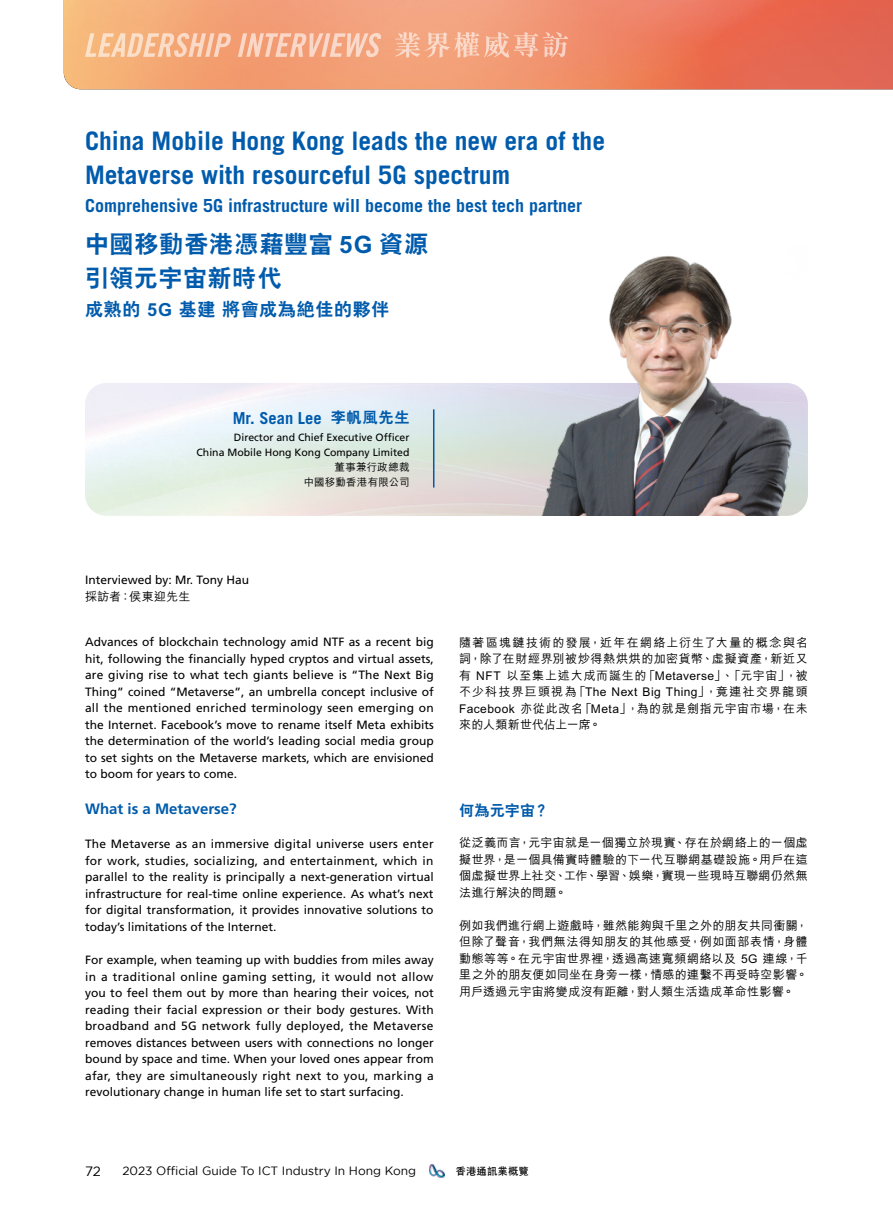
<style>
.page{position:relative;width:893px;height:1212px;background:#fff}
.page>*{position:absolute;margin:0;border:0;box-sizing:border-box;transform-origin:0 0}
.t1{font:700 25.5px "Trade Gothic";color:#005bac}
.t2{font:800 24px "C Hei 2 HK";letter-spacing:.035em;color:#005bac}
.t3{font:700 18px "Trade Gothic";color:#005bac}
.t4{font:800 18px "C Hei 2 HK";letter-spacing:.04em;color:#005bac}
.t5{font:700 16.5px "Trade Gothic";color:#005bac}
.t6{font:700 15px "Frutiger";color:#005bac}
.t7{font:800 15px "C Hei 2 HK";letter-spacing:.015em;color:#005bac}
.t8{font:13.5px "Gotham";color:#000}
.t9{font:12px/16.5px "Frutiger";color:#000;text-align:justify}
.t10{font:500 12px/16.5px "M Hei HK";letter-spacing:.03em;color:#000;text-align:justify}
.t11{font:12px "Gotham";color:#000}
.t12{font:10.5px "Frutiger";color:#000}
.t13{font:500 10.5px "M Hei HK";letter-spacing:.015em;color:#000}
.t14{font:700 10.5px "C Hei 2 HK";color:#000}
.s1{font-family:"C Hei 2 HK";font-weight:800;font-size:15px}
</style>
<div class="page">
<img style="left:64px;top:0;width:829px;height:89px">
<svg style="left:395px;top:32px;width:173px;height:26px;background:#f4b194"></svg>
<svg style="left:85px;top:33px;width:147px;height:24px;background:#f7c19c"></svg>
<svg style="left:238px;top:33px;width:143px;height:24px;background:#f5b99d"></svg>
<img style="left:459px;top:256px;width:349px;height:260px">
<hr style="left:433px;top:409px;width:1px;height:79px;background:#005bac">
<img style="left:430px;top:1164px;width:14px;height:14px">
<p class="t1" style="left:85px;top:125px;width:522px">China Mobile Hong Kong leads the new era of the</p>
<p class="t1" style="left:85px;top:159px;width:427px">Metaverse with resourceful 5G spectrum</p>
<p class="t3" style="left:85px;top:195px;width:499px">Comprehensive 5G infrastructure will become the best tech partner</p>
<p class="t2" style="left:85px;top:228px;width:345px">中國移動香港憑藉豐富 5G 資源</p>
<p class="t2" style="left:85px;top:262px;width:198px">引領元宇宙新時代</p>
<p class="t4" style="left:85px;top:297px;width:306px">成熟的 5G 基建 將會成為絕佳的夥伴</p>
<p class="t5" style="left:233px;top:407px;width:178px">Mr. Sean Lee <span class="s1">李帆風先生</span></p>
<p class="t12" style="left:234px;top:431px;width:177px">Director and Chief Executive Officer</p>
<p class="t12" style="left:197px;top:446px;width:214px">China Mobile Hong Kong Company Limited</p>
<p class="t13" style="left:335px;top:460px;width:76px">董事兼行政總裁</p>
<p class="t13" style="left:304px;top:475px;width:107px">中國移動香港有限公司</p>
<p class="t9" style="left:85px;top:572px;width:166px">Interviewed by: Mr. Tony Hau</p>
<p class="t10" style="left:85px;top:588px;width:107px">採訪者：侯東迎先生</p>
<p class="t9" style="left:85px;top:634px;width:350px">Advances of blockchain technology amid NTF as a recent big hit, following the financially hyped cryptos and virtual assets, are giving rise to what tech giants believe is “The Next Big Thing” coined “Metaverse”, an umbrella concept inclusive of all the mentioned enriched terminology seen emerging on the Internet. Facebook’s move to rename itself Meta exhibits the determination of the world’s leading social media group to set sights on the Metaverse markets, which are envisioned to boom for years to come.</p>
<p class="t6" style="left:85px;top:800px;width:153px">What is a Metaverse?</p>
<p class="t9" style="left:85px;top:836px;width:350px">The Metaverse as an immersive digital universe users enter for work, studies, socializing, and entertainment, which in parallel to the reality is principally a next-generation virtual infrastructure for real-time online experience. As what’s next for digital transformation, it provides innovative solutions to today’s limitations of the Internet.</p>
<p class="t9" style="left:85px;top:952px;width:350px">For example, when teaming up with buddies from miles away in a traditional online gaming setting, it would not allow you to feel them out by more than hearing their voices, not reading their facial expression or their body gestures. With broadband and 5G network fully deployed, the Metaverse removes distances between users with connections no longer bound by space and time. When your loved ones appear from afar, they are simultaneously right next to you, marking a revolutionary change in human life set to start surfacing.</p>
<p class="t10" style="left:459px;top:633px;width:350px">隨著區塊鏈技術的發展，近年在網絡上衍生了大量的概念與名詞，除了在財經界別被炒得熱烘烘的加密貨幣、虛擬資產，新近又有 NFT 以至集上述大成而誕生的「Metaverse」、「元宇宙」，被不少科技界巨頭視為「The Next Big Thing」，竟連社交界龍頭Facebook 亦從此改名「Meta」，為的就是劍指元宇宙市場，在未來的人類新世代佔上一席。</p>
<p class="t7" style="left:459px;top:801px;width:91px">何為元宇宙？</p>
<p class="t10" style="left:459px;top:833px;width:350px">從泛義而言，元宇宙就是一個獨立於現實、存在於網絡上的一個虛擬世界，是一個具備實時體驗的下一代互聯網基礎設施。用戶在這個虛擬世界上社交、工作、學習、娛樂，實現一些現時互聯網仍然無法進行解決的問題。</p>
<p class="t10" style="left:459px;top:916px;width:350px">例如我們進行網上遊戲時，雖然能夠與千里之外的朋友共同衝關，但除了聲音，我們無法得知朋友的其他感受，例如面部表情，身體動態等等。在元宇宙世界裡，透過高速寬頻網絡以及 5G 連線，千里之外的朋友便如同坐在身旁一樣，情感的連繫不再受時空影響。用戶透過元宇宙將變成沒有距離，對人類生活造成革命性影響。</p>
<p class="t8" style="left:85px;top:1163px;width:17px">72</p>
<p class="t11" style="left:122px;top:1164px;width:295px">2023 Official Guide To ICT Industry In Hong Kong</p>
<p class="t14" style="left:456px;top:1163px;width:75px">香港通訊業概覽</p>
</div>
